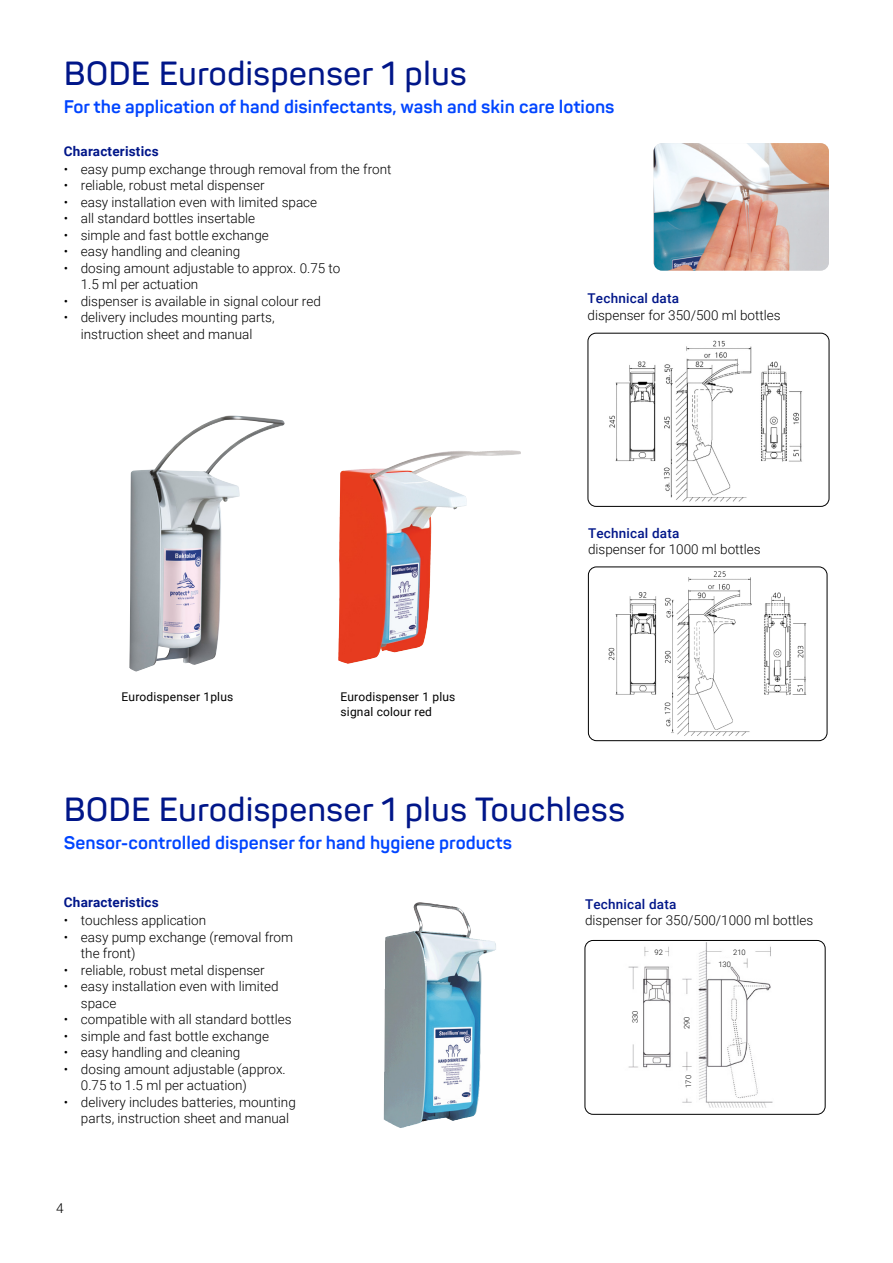
<style>
.page{position:relative;width:893px;height:1263px;background:#fff}
.page>*{position:absolute;margin:0;border:0;box-sizing:border-box;transform-origin:0 0}
.t1{font:600 33px "Panton";color:#001689}
.t2{font:700 18px "Panton";color:#0045ff}
.t3{font:300 13.5px/16.5px "Roboto";color:#000}
.t4{font:500 13.5px "Roboto";letter-spacing:.015em;color:#001689}
.t5{font:700 13.5px "Roboto";letter-spacing:.015em;color:#001689}
.t6{font:12px/15px "Roboto";letter-spacing:.015em;color:#000}
.t7{font:300 7.5px "Roboto";color:#000}
</style>
<div class="page">
<img style="left:609px;top:340px;width:193px;height:162px">
<div style="left:588px;top:333px;width:241px;height:174px;border:1px solid #000;border-radius:8px"></div>
<img style="left:608px;top:571px;width:199px;height:165px">
<div style="left:588px;top:566px;width:239px;height:175px;border:1px solid #000;border-radius:8px"></div>
<img style="left:628px;top:940px;width:197px;height:168px">
<div style="left:585px;top:940px;width:240px;height:175px;border:1px solid #000;border-radius:8px"></div>
<img style="left:129px;top:416px;width:156px;height:256px">
<img style="left:340px;top:450px;width:170px;height:81px">
<img style="left:654px;top:143px;width:175px;height:128px">
<img style="left:384px;top:903px;width:112px;height:225px">
<h1 class="t1" style="left:64px;top:53px;width:405px">BODE Eurodispenser 1 plus</h1>
<h2 class="t2" style="left:64px;top:95px;width:552px">For the application of hand disinfectants, wash and skin care lotions</h2>
<p class="t5" style="left:64px;top:141px;width:96px">Characteristics</p>
<p class="t3" style="left:64px;top:160px;width:329px">• easy pump exchange through removal from the front</p>
<p class="t3" style="left:64px;top:177px;width:202px">• reliable, robust metal dispenser</p>
<p class="t3" style="left:64px;top:193px;width:255px">• easy installation even with limited space</p>
<p class="t3" style="left:64px;top:210px;width:193px">• all standard bottles insertable</p>
<p class="t3" style="left:64px;top:226px;width:207px">• simple and fast bottle exchange</p>
<p class="t3" style="left:64px;top:243px;width:178px">• easy handling and cleaning</p>
<p class="t3" style="left:81px;top:259px;width:261px;text-indent:-17px">• dosing amount adjustable to approx. 0.75 to<br>1.5 ml per actuation</p>
<p class="t3" style="left:64px;top:292px;width:259px">• dispenser is available in signal colour red</p>
<p class="t3" style="left:64px;top:309px;width:212px;text-align:center">• delivery includes mounting parts, instruction sheet and manual</p>
<p class="t4" style="left:588px;top:289px;width:93px">Technical data</p>
<p class="t3" style="left:588px;top:306px;width:195px">dispenser for 350/500 ml bottles</p>
<p class="t6" style="left:122px;top:688px;width:113px">Eurodispenser 1plus</p>
<p class="t6" style="left:341px;top:688px;width:116px">Eurodispenser 1 plus signal colour red</p>
<p class="t4" style="left:588px;top:523px;width:93px">Technical data</p>
<p class="t3" style="left:588px;top:540px;width:174px">dispenser for 1000 ml bottles</p>
<h1 class="t1" style="left:64px;top:789px;width:563px">BODE Eurodispenser 1 plus Touchless</h1>
<h2 class="t2" style="left:64px;top:831px;width:450px">Sensor-controlled dispenser for hand hygiene products</h2>
<p class="t5" style="left:64px;top:893px;width:96px">Characteristics</p>
<p class="t3" style="left:64px;top:912px;width:144px">• touchless application</p>
<p class="t3" style="left:81px;top:928px;width:214px;text-indent:-17px">• easy pump exchange (removal from the front)</p>
<p class="t3" style="left:64px;top:961px;width:202px">• reliable, robust metal dispenser</p>
<p class="t3" style="left:81px;top:978px;width:199px;text-indent:-17px">• easy installation even with limited space</p>
<p class="t3" style="left:64px;top:1011px;width:229px">• compatible with all standard bottles</p>
<p class="t3" style="left:64px;top:1027px;width:207px">• simple and fast bottle exchange</p>
<p class="t3" style="left:64px;top:1044px;width:178px">• easy handling and cleaning</p>
<p class="t3" style="left:81px;top:1060px;width:206px;text-indent:-17px">• dosing amount adjustable (approx.<br>0.75 to 1.5 ml per actuation)</p>
<p class="t3" style="left:81px;top:1093px;width:216px;text-indent:-17px">• delivery includes batteries, mounting parts, instruction sheet and manual</p>
<p class="t3" style="left:56px;top:1200px;width:9px">4</p>
<p class="t4" style="left:585px;top:894px;width:93px">Technical data</p>
<p class="t3" style="left:585px;top:911px;width:230px">dispenser for 350/500/1000 ml bottles</p>
<p class="t7" style="left:733px;top:947px;width:14px">210</p>
<p class="t7" style="left:718px;top:959px;width:14px">130</p>
<p class="t7" style="left:654px;top:947px;width:10px">92</p>
<p class="t7" style="left:630px;top:1023px;width:14px;rotate:-90deg">330</p>
<p class="t7" style="left:682px;top:1029px;width:14px;rotate:-90deg">290</p>
<p class="t7" style="left:683px;top:1088px;width:14px;rotate:-90deg">170</p>
</div>
